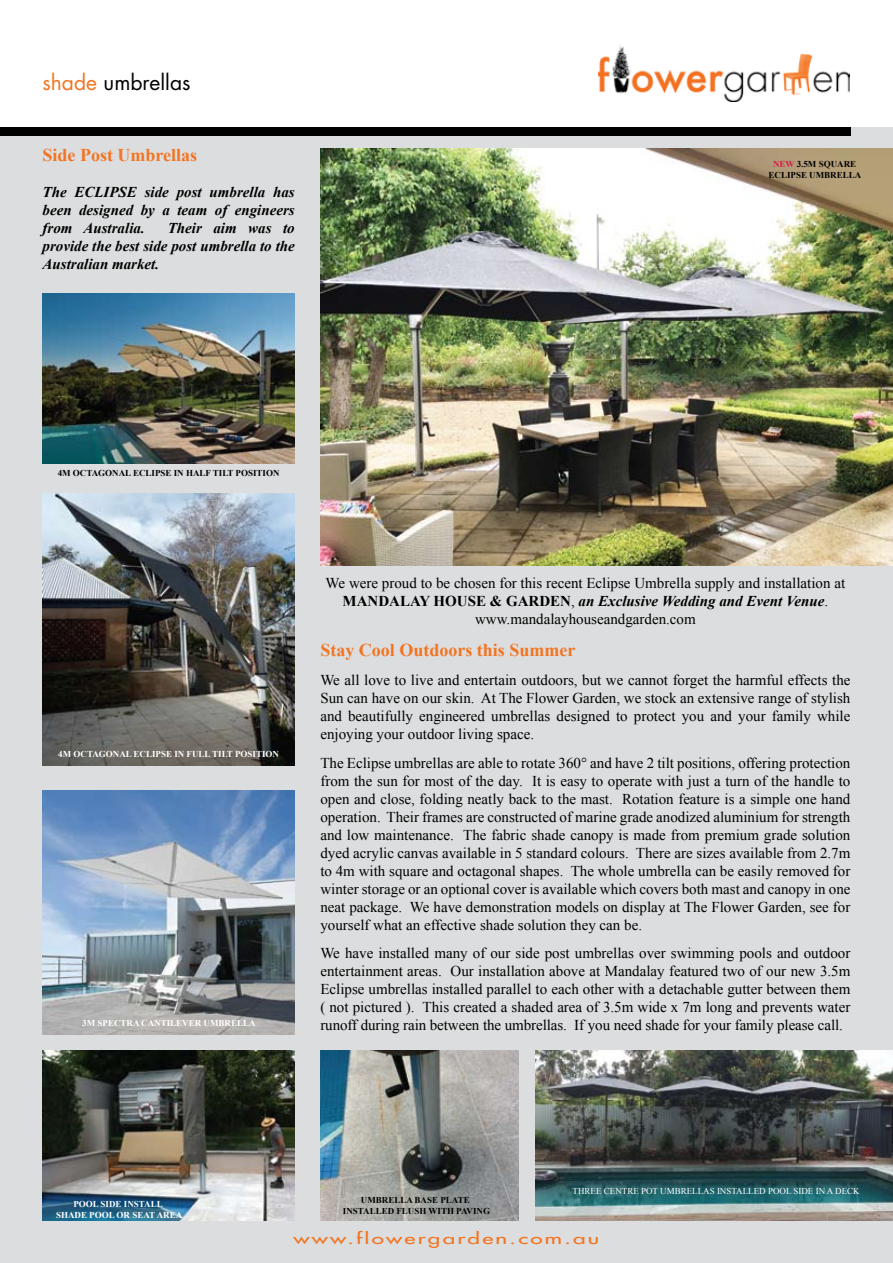
<style>
.page{position:relative;width:893px;height:1263px;background:#fff}
.page>*{position:absolute;margin:0;border:0;box-sizing:border-box;transform-origin:0 0}
.t1{font:21px "Futura";color:#000}
.t2{font:700 18px "Times New Roman";color:#f37421}
.t3{font:15px/18px "Times New Roman";color:#000;text-align:justify}
.t4{font:italic 700 15px/18px "Times New Roman";color:#000;text-align:justify}
.t5{font:500 15px "Futura CE";letter-spacing:.1em;color:#f37421;scale:1.5 1}
.t6{font:700 9px/10.8px "Times New Roman";color:#000;text-align:center}
.t7{font:700 9px/10.8px "Times New Roman";color:#fff;text-align:center}
.t8{font:9px "Times New Roman";color:#fff}
.s1{color:#f37421}
.s2{color:#d31e47}
.s3{font-weight:700}
.s4{font-weight:700;font-style:italic}
</style>
<div class="page">
<div style="left:0;top:128px;width:893px;height:1135px;background:#dcddde"></div>
<div style="left:0;top:128px;width:850px;height:8px;background:#000"></div>
<img style="left:598px;top:45px;width:251px;height:56px">
<img style="left:320px;top:149px;width:573px;height:417px">
<img style="left:43px;top:293px;width:252px;height:170px">
<img style="left:43px;top:493px;width:252px;height:272px">
<img style="left:43px;top:790px;width:252px;height:244px">
<img style="left:536px;top:1050px;width:357px;height:170px">
<img style="left:43px;top:1050px;width:252px;height:170px">
<img style="left:320px;top:1050px;width:199px;height:170px">
<h1 class="t1" style="left:43px;top:69px;width:150px"><span class="s1">shade</span> umbrellas</h1>
<p class="t2" style="left:43px;top:143px;width:156px">Side Post Umbrellas</p>
<p class="t4" style="left:43px;top:183px;width:254px">The ECLIPSE side post umbrella has been designed by a team of engineers from Australia.</p>
<p class="t4" style="left:43px;top:219px;width:254px;text-indent:125px">Their aim was to provide the best side post umbrella to the Australian market.</p>
<p class="t6" style="left:768px;top:158px;width:94px"><span class="s2">NEW</span> 3.5M SQUARE<br>ECLIPSE UMBRELLA</p>
<p class="t6" style="left:58px;top:467px;width:223px">4M OCTAGONAL ECLIPSE IN HALF TILT POSITION</p>
<p class="t7" style="left:58px;top:748px;width:222px">4M OCTAGONAL ECLIPSE IN FULL TILT POSITION</p>
<p class="t7" style="left:82px;top:1018px;width:175px">3M SPECTRA CANTILEVER UMBRELLA</p>
<p class="t3" style="left:326px;top:574px;width:521px;text-align:center">We were proud to be chosen for this recent Eclipse Umbrella supply and installation at<br><span class="s3">MANDALAY HOUSE &amp; GARDEN</span>, <span class="s4">an Exclusive Wedding and Event Venue</span>. www.mandalayhouseandgarden.com</p>
<p class="t2" style="left:320px;top:637px;width:257px">Stay Cool Outdoors this Summer</p>
<p class="t3" style="left:320px;top:670px;width:532px">We all love to live and entertain outdoors, but we cannot forget the harmful effects the Sun can have on our skin. At The Flower Garden, we stock an extensive range of stylish and beautifully engineered umbrellas designed to protect you and your family while enjoying your outdoor living space.</p>
<p class="t3" style="left:320px;top:753px;width:532px">The Eclipse umbrellas are able to rotate 360° and have 2 tilt positions, offering protection from the sun for most of the day. It is easy to operate with just a turn of the handle to open and close, folding neatly back to the mast. Rotation feature is a simple one hand operation. Their frames are constructed of marine grade anodized aluminium for strength and low maintenance. The fabric shade canopy is made from premium grade solution dyed acrylic canvas available in 5 standard colours. There are sizes available from 2.7m to 4m with square and octagonal shapes. The whole umbrella can be easily removed for winter storage or an optional cover is available which covers both mast and canopy in one neat package. We have demonstration models on display at The Flower Garden, see for yourself what an effective shade solution they can be.</p>
<p class="t3" style="left:320px;top:944px;width:532px">We have installed many of our side post umbrellas over swimming pools and outdoor entertainment areas. Our installation above at Mandalay featured two of our new 3.5m Eclipse umbrellas installed parallel to each other with a detachable gutter between them ( not pictured ). This created a shaded area of 3.5m wide x 7m long and prevents water runoff during rain between the umbrellas. If you need shade for your family please call.</p>
<p class="t8" style="left:573px;top:1185px;width:289px">THREE CENTRE POT UMBRELLAS INSTALLED POOL SIDE IN A DECK</p>
<p class="t7" style="left:56px;top:1199px;width:128px">POOL SIDE INSTALL<br>SHADE POOL OR SEAT AREA</p>
<p class="t6" style="left:343px;top:1194px;width:149px">UMBRELLA BASE PLATE<br>INSTALLED FLUSH WITH PAVING</p>
<p class="t5" style="left:293px;top:1227px;width:205px">www.flowergarden.com.au</p>
</div>
